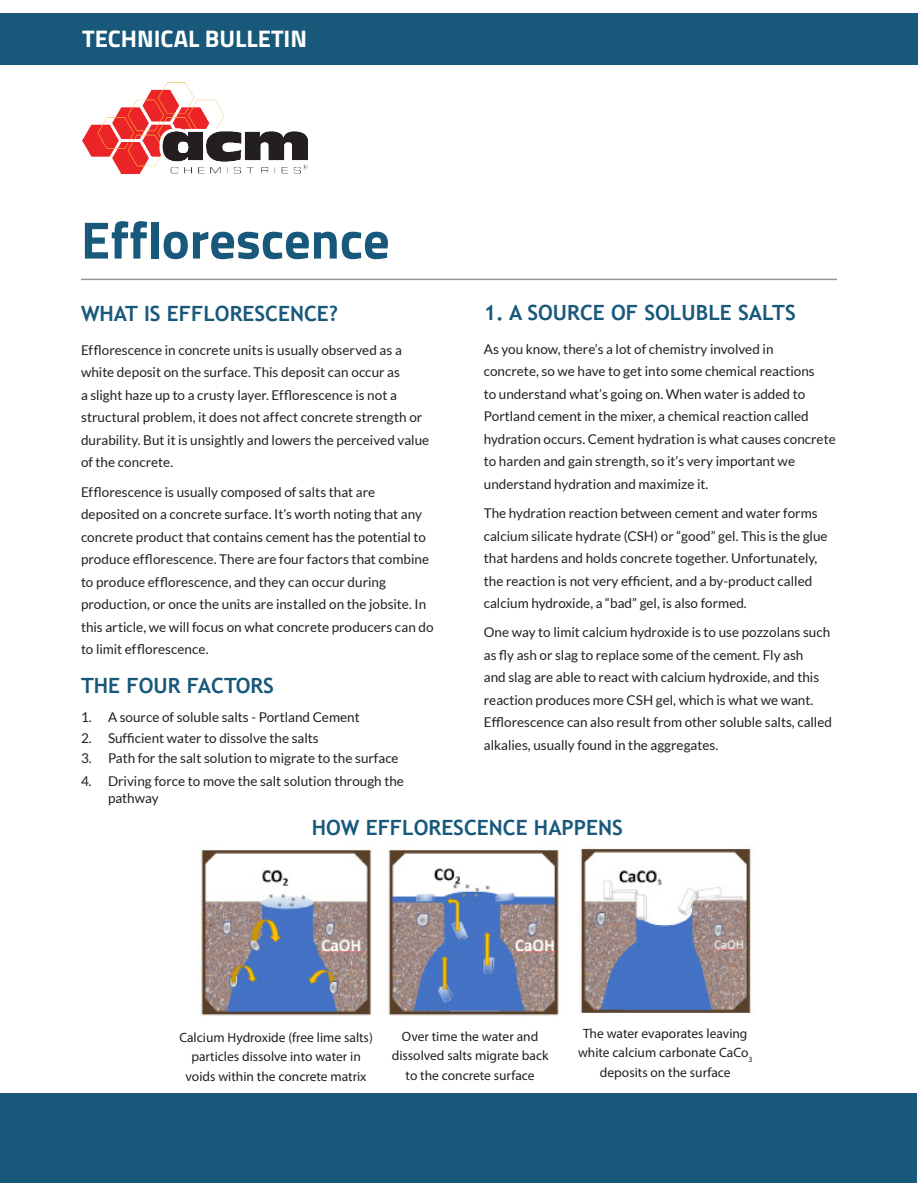
<style>
.page{position:relative;width:918px;height:1188px;background:#fff}
.page>*{position:absolute;margin:0;border:0;box-sizing:border-box;transform-origin:0 0}
.Main_Header{font:700 52.5px "Titillium Web";color:#18587a}
.t1{font:700 24px "Titillium Web";color:#fff}
.Heading_Tech_Bulletin{font:700 21px "Trebuchet MS";color:#18587a}
.Para_Text{font:700 21px "Trebuchet MS";color:#18587a}
.Para_Text-2{font:13.5px/22.5px "Lato";color:#231f20}
.Paragraph_Style_Tech_Bulletin{font:13.5px/19.5px "Myriad Pro";color:#231f20;text-align:center}
</style>
<div class="page">
<div style="left:0;top:14px;width:918px;height:51px;background:#18587a"></div>
<hr style="left:81px;top:279px;width:756px;height:1px;background:#95979a">
<div style="left:0;top:1093px;width:917px;height:90px;background:#18587a"></div>
<img style="left:83px;top:82px;width:224px;height:92px">
<img style="left:201px;top:848px;width:550px;height:168px">
<p class="t1" style="left:82px;top:20px;width:227px">TECHNICAL BULLETIN</p>
<p class="Main_Header" style="left:81px;top:200px;width:310px">Efflorescence</p>
<p class="Heading_Tech_Bulletin" style="left:81px;top:301px;width:259px">WHAT IS EFFLORESCENCE?</p>
<p class="Para_Text-2" style="left:81px;top:339px;width:350px">Efflorescence in concrete units is usually observed as a white deposit on the surface. This deposit can occur as<br>a slight haze up to a crusty layer. Efflorescence is not a structural problem, it does not affect concrete strength or durability. But it is unsightly and lowers the perceived value of the concrete.</p>
<p class="Para_Text-2" style="left:81px;top:480px;width:354px">Efflorescence is usually composed of salts that are deposited on a concrete surface. It’s worth noting that any concrete product that contains cement has the potential to produce efflorescence. There are four factors that combine to produce efflorescence, and they can occur during production, or once the units are installed on the jobsite. In this article, we will focus on what concrete producers can do to limit efflorescence.</p>
<p class="Para_Text" style="left:81px;top:673px;width:195px">THE FOUR FACTORS</p>
<p class="Para_Text-2" style="left:81px;top:706px;width:280px">1. A source of soluble salts - Portland Cement</p>
<p class="Para_Text-2" style="left:81px;top:726px;width:239px">2. Sufficient water to dissolve the salts</p>
<p class="Para_Text-2" style="left:81px;top:747px;width:319px">3. Path for the salt solution to migrate to the surface</p>
<p class="Para_Text-2" style="left:108px;top:773px;width:297px;line-height:16.5px;text-indent:-27px">4. Driving force to move the salt solution through the pathway</p>
<p class="Heading_Tech_Bulletin" style="left:484px;top:299px;width:314px">1. A SOURCE OF SOLUBLE SALTS</p>
<p class="Para_Text-2" style="left:484px;top:338px;width:353px">As you know, there’s a lot of chemistry involved in<br>concrete, so we have to get into some chemical reactions<br>to understand what’s going on. When water is added to Portland cement in the mixer, a chemical reaction called hydration occurs. Cement hydration is what causes concrete to harden and gain strength, so it’s very important we understand hydration and maximize it.</p>
<p class="Para_Text-2" style="left:484px;top:502px;width:345px">The hydration reaction between cement and water forms calcium silicate hydrate (CSH) or “good” gel. This is the glue that hardens and holds concrete together. Unfortunately, the reaction is not very efficient, and a by-product called calcium hydroxide, a “bad” gel, is also formed.</p>
<p class="Para_Text-2" style="left:484px;top:621px;width:350px">One way to limit calcium hydroxide is to use pozzolans such as fly ash or slag to replace some of the cement. Fly ash<br>and slag are able to react with calcium hydroxide, and this reaction produces more CSH gel, which is what we want.<br>Efflorescence can also result from other soluble salts, called alkalies, usually found in the aggregates.</p>
<p class="Heading_Tech_Bulletin" style="left:312px;top:814px;width:313px">HOW EFFLORESCENCE HAPPENS</p>
<p class="Paragraph_Style_Tech_Bulletin" style="left:179px;top:1027px;width:195px">Calcium Hydroxide (free lime salts) particles dissolve into water in voids within the concrete matrix</p>
<p class="Paragraph_Style_Tech_Bulletin" style="left:392px;top:1026px;width:158px">Over time the water and dissolved salts migrate back to the concrete surface</p>
<p class="Paragraph_Style_Tech_Bulletin" style="left:578px;top:1023px;width:176px">The water evaporates leaving white calcium carbonate CaCo<sub>3 </sub>deposits on the surface</p>
</div>
